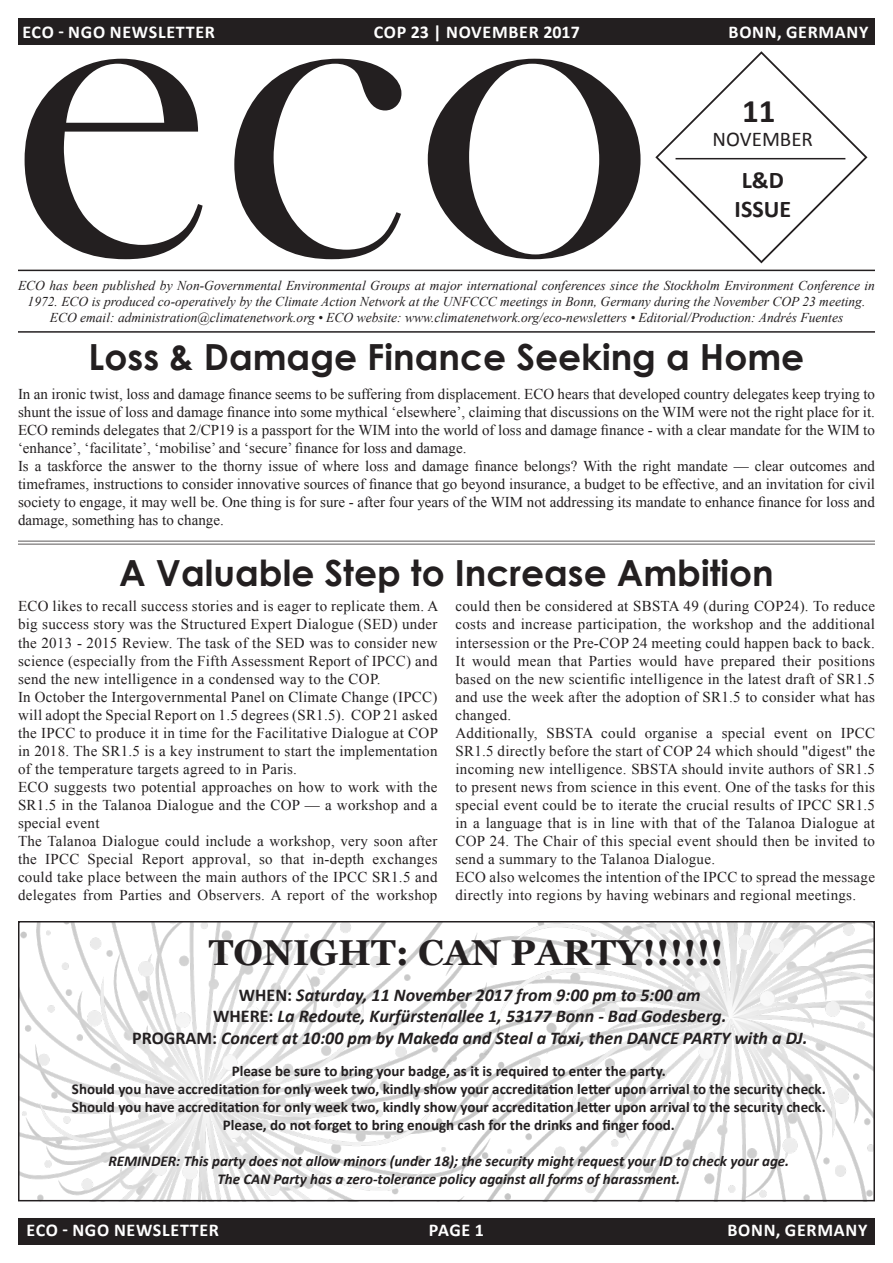
<style>
.page{position:relative;width:893px;height:1263px;background:#fff}
.page>*{position:absolute;margin:0;border:0;box-sizing:border-box;transform-origin:0 0}
.t1{font:465px "Bask Old Face";color:#231f20}
.t2{font:700 36px "Century Gothic";color:#231f20}
.t3{font:700 36px "Georgia";color:#231f20}
.t4{font:700 33px "Calibri";color:#231f20}
.t5{font:700 24px "Calibri";color:#231f20}
.t6{font:21px "Calibri";color:#231f20}
.t7{font:italic 700 18px "Calibri";color:#231f20}
.t8{font:700 18px "Calibri";letter-spacing:.04em;color:#fff}
.t9{font:15px/18px "Times New Roman";letter-spacing:.02em;color:#231f20;text-align:justify}
.t10{font:700 15px "Calibri";color:#231f20}
.t11{font:italic 700 15px "Calibri";color:#231f20}
.t12{font:italic 13.5px/16.2px "Times New Roman";color:#231f20;text-align:center}
.s1{font-style:normal}
</style>
<div class="page">
<div style="left:19px;top:19px;width:855px;height:25px;background:#231f20"></div>
<div style="left:18px;top:18px;width:857px;height:27px;border:2px solid #231f20"></div>
<hr style="left:18px;top:270px;width:857px;height:1px;background:#231f20">
<hr style="left:18px;top:331px;width:857px;height:2px;background:#231f20">
<div style="left:19px;top:1219px;width:855px;height:25px;background:#231f20"></div>
<div style="left:18px;top:1218px;width:857px;height:27px;border:2px solid #231f20"></div>
<svg style="left:655px;top:51px;width:213px;height:213px"></svg>
<hr style="left:675px;top:158px;width:170px;height:1px;background:#231f20">
<img style="left:21px;top:924px;width:415px;height:274px">
<img style="left:436px;top:924px;width:436px;height:274px">
<div style="left:18px;top:921px;width:857px;height:280px;border:2px solid #231f20"></div>
<hr style="left:18px;top:540px;width:857px;height:2px;background:#231f20">
<hr style="left:18px;top:543px;width:857px;height:2px;background:#231f20">
<p class="t8" style="left:22px;top:20px;width:194px">ECO - NGO NEWSLETTER</p>
<p class="t8" style="left:374px;top:20px;width:207px">COP 23 | NOVEMBER 2017</p>
<p class="t8" style="left:728px;top:20px;width:141px">BONN, GERMANY</p>
<p class="t1" style="left:11px;top:-155px;width:646px">eco</p>
<p class="t4" style="left:742px;top:90px;width:35px">11</p>
<p class="t6" style="left:713px;top:126px;width:102px">NOVEMBER</p>
<p class="t5" style="left:742px;top:165px;width:44px">L&amp;D</p>
<p class="t5" style="left:735px;top:194px;width:58px">ISSUE</p>
<p class="t12" style="left:18px;top:277px;width:858px">ECO has been published by Non-Governmental Environmental Groups at major international conferences since the Stockholm Environment Conference in<br>1972. ECO is produced co-operatively by the Climate Action Network at the UNFCCC meetings in Bonn, Germany during the November COP 23 meeting.</p>
<p class="t12" style="left:50px;top:309px;width:795px">ECO email: administration@climatenetwork.org • ECO website: www.climatenetwork.org/eco-newsletters • Editorial/Production: Andrés Fuentes</p>
<p class="t2" style="left:89px;top:334px;width:717px">Loss &amp; Damage Finance Seeking a Home</p>
<p class="t9" style="left:18px;top:384px;width:858px">In an ironic twist, loss and damage finance seems to be suffering from displacement. ECO hears that developed country delegates keep trying to shunt the issue of loss and damage finance into some mythical ‘elsewhere’, claiming that discussions on the WIM were not the right place for it.<br>ECO reminds delegates that 2/CP19 is a passport for the WIM into the world of loss and damage finance - with a clear mandate for the WIM to ‘enhance’, ‘facilitate’, ‘mobilise’ and ‘secure’ finance for loss and damage.</p>
<p class="t9" style="left:18px;top:456px;width:858px">Is a taskforce the answer to the thorny issue of where loss and damage finance belongs? With the right mandate — clear outcomes and timeframes, instructions to consider innovative sources of finance that go beyond insurance, a budget to be effective, and an invitation for civil society to engage, it may well be. One thing is for sure - after four years of the WIM not addressing its mandate to enhance finance for loss and damage, something has to change.</p>
<p class="t2" style="left:119px;top:550px;width:656px">A Valuable Step to Increase Ambition</p>
<p class="t9" style="left:18px;top:597px;width:422px">ECO likes to recall success stories and is eager to replicate them. A big success story was the Structured Expert Dialogue (SED) under the 2013 - 2015 Review. The task of the SED was to consider new science (especially from the Fifth Assessment Report of IPCC) and send the new intelligence in a condensed way to the COP.</p>
<p class="t9" style="left:18px;top:687px;width:422px">In October the Intergovernmental Panel on Climate Change (IPCC) will adopt the Special Report on 1.5 degrees (SR1.5). COP 21 asked the IPCC to produce it in time for the Facilitative Dialogue at COP in 2018. The SR1.5 is a key instrument to start the implementation of the temperature targets agreed to in Paris.</p>
<p class="t9" style="left:18px;top:777px;width:421px">ECO suggests two potential approaches on how to work with the SR1.5 in the Talanoa Dialogue and the COP — a workshop and a special event</p>
<p class="t9" style="left:18px;top:831px;width:421px">The Talanoa Dialogue could include a workshop, very soon after the IPCC Special Report approval, so that in-depth exchanges could take place between the main authors of the IPCC SR1.5 and delegates from Parties and Observers. A report of the workshop</p>
<p class="t9" style="left:455px;top:597px;width:421px">could then be considered at SBSTA 49 (during COP24). To reduce costs and increase participation, the workshop and the additional intersession or the Pre-COP 24 meeting could happen back to back.<br>It would mean that Parties would have prepared their positions based on the new scientific intelligence in the latest draft of SR1.5 and use the week after the adoption of SR1.5 to consider what has changed.</p>
<p class="t9" style="left:455px;top:723px;width:421px">Additionally, SBSTA could organise a special event on IPCC SR1.5 directly before the start of COP 24 which should "digest" the incoming new intelligence. SBSTA should invite authors of SR1.5 to present news from science in this event. One of the tasks for this special event could be to iterate the crucial results of IPCC SR1.5 in a language that is in line with that of the Talanoa Dialogue at COP 24. The Chair of this special event should then be invited to send a summary to the Talanoa Dialogue.</p>
<p class="t9" style="left:455px;top:867px;width:421px">ECO also welcomes the intention of the IPCC to spread the message directly into regions by having webinars and regional meetings.</p>
<p class="t3" style="left:209px;top:925px;width:516px">TONIGHT: CAN PARTY!!!!!!</p>
<p class="t7" style="left:239px;top:983px;width:463px"><span class="s1">WHEN:</span> Saturday, 11 November 2017 from 9:00 pm to 5:00 am</p>
<p class="t7" style="left:213px;top:1005px;width:515px"><span class="s1">WHERE:</span> La Redoute, Kurfürstenallee 1, 53177 Bonn - Bad Godesberg.</p>
<p class="t7" style="left:132px;top:1026px;width:677px"><span class="s1">PROGRAM:</span> Concert at 10:00 pm by Makeda and Steal a Taxi, then DANCE PARTY with a DJ.</p>
<p class="t10" style="left:232px;top:1062px;width:436px">Please be sure to bring your badge, as it is required to enter the party.</p>
<p class="t10" style="left:72px;top:1080px;width:755px">Should you have accreditation for only week two, kindly show your accreditation letter upon arrival to the security check.</p>
<p class="t10" style="left:72px;top:1098px;width:755px">Should you have accreditation for only week two, kindly show your accreditation letter upon arrival to the security check.</p>
<p class="t10" style="left:223px;top:1116px;width:454px">Please, do not forget to bring enough cash for the drinks and finger food.</p>
<p class="t11" style="left:108px;top:1152px;width:682px">REMINDER: This party does not allow minors (under 18); the security might request your ID to check your age.</p>
<p class="t11" style="left:217px;top:1170px;width:464px">The CAN Party has a zero-tolerance policy against all forms of harassment.</p>
<p class="t8" style="left:26px;top:1218px;width:194px">ECO - NGO NEWSLETTER</p>
<p class="t8" style="left:429px;top:1218px;width:56px">PAGE 1</p>
<p class="t8" style="left:727px;top:1218px;width:141px">BONN, GERMANY</p>
</div>
